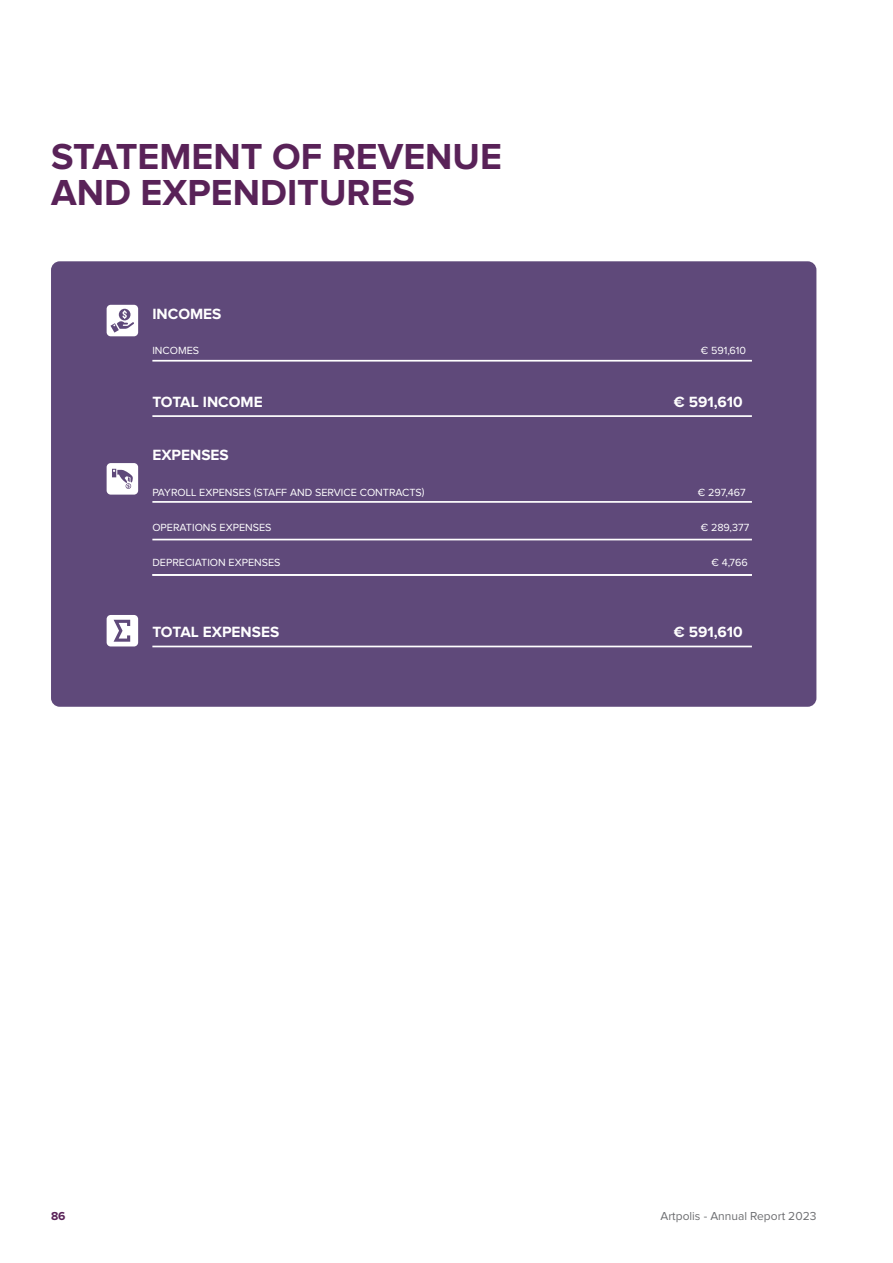
<style>
.page{position:relative;width:893px;height:1263px;background:#fff}
.page>*{position:absolute;margin:0;border:0;box-sizing:border-box;transform-origin:0 0}
.t1{font:700 37.5px/36px "Proxima Nova";color:#592258}
.t2{font:700 15.3px "Proxima Nova";color:#fff}
.t3{font:12px "Proxima Nova";color:#6d6e71}
.t4{font:700 12px "Proxima Nova";color:#592258}
.t5{font:10.8px "Proxima Nova";color:#fff}
</style>
<div class="page">
<div style="left:51px;top:261px;width:765px;height:446px;background:#5f497a;border-radius:9px"></div>
<div style="left:107px;top:463px;width:31px;height:32px;background:#fff;border-radius:4px"></div>
<svg style="left:112px;top:469px;width:21px;height:20px"></svg>
<hr style="left:152px;top:360px;width:600px;height:2px;background:#fff">
<hr style="left:152px;top:415px;width:600px;height:2px;background:#fff">
<hr style="left:152px;top:539px;width:600px;height:1px;background:#fff">
<hr style="left:152px;top:501px;width:600px;height:2px;background:#fff">
<hr style="left:152px;top:574px;width:600px;height:2px;background:#fff">
<hr style="left:152px;top:646px;width:600px;height:1px;background:#fff">
<svg style="left:107px;top:615px;width:31px;height:31px"></svg>
<div style="left:107px;top:305px;width:31px;height:31px;background:#fff;border-radius:4px"></div>
<svg style="left:110px;top:309px;width:24px;height:24px"></svg>
<h1 class="t1" style="left:51px;top:139px;width:452px">STATEMENT OF REVENUE<br>AND EXPENDITURES</h1>
<h2 class="t2" style="left:152px;top:305px;width:71px">INCOMES</h2>
<p class="t5" style="left:152px;top:346px;width:48px">INCOMES</p>
<p class="t5" style="left:701px;top:346px;width:47px">€ 591,610</p>
<h2 class="t2" style="left:152px;top:393px;width:112px">TOTAL INCOME</h2>
<h2 class="t2" style="left:674px;top:393px;width:70px">€ 591,610</h2>
<h2 class="t2" style="left:152px;top:446px;width:78px">EXPENSES</h2>
<p class="t5" style="left:152px;top:487px;width:274px">PAYROLL EXPENSES (STAFF AND SERVICE CONTRACTS)</p>
<p class="t5" style="left:698px;top:487px;width:49px">€ 297,467</p>
<p class="t5" style="left:152px;top:522px;width:121px">OPERATIONS EXPENSES</p>
<p class="t5" style="left:701px;top:522px;width:50px">€ 289,377</p>
<p class="t5" style="left:152px;top:558px;width:130px">DEPRECIATION EXPENSES</p>
<p class="t5" style="left:711px;top:558px;width:38px">€ 4,766</p>
<h2 class="t2" style="left:152px;top:623px;width:128px">TOTAL EXPENSES</h2>
<h2 class="t2" style="left:674px;top:623px;width:70px">€ 591,610</h2>
<p class="t4" style="left:51px;top:1209px;width:16px">86</p>
<p class="t3" style="left:660px;top:1210px;width:157px">Artpolis - Annual Report 2023</p>
</div>
